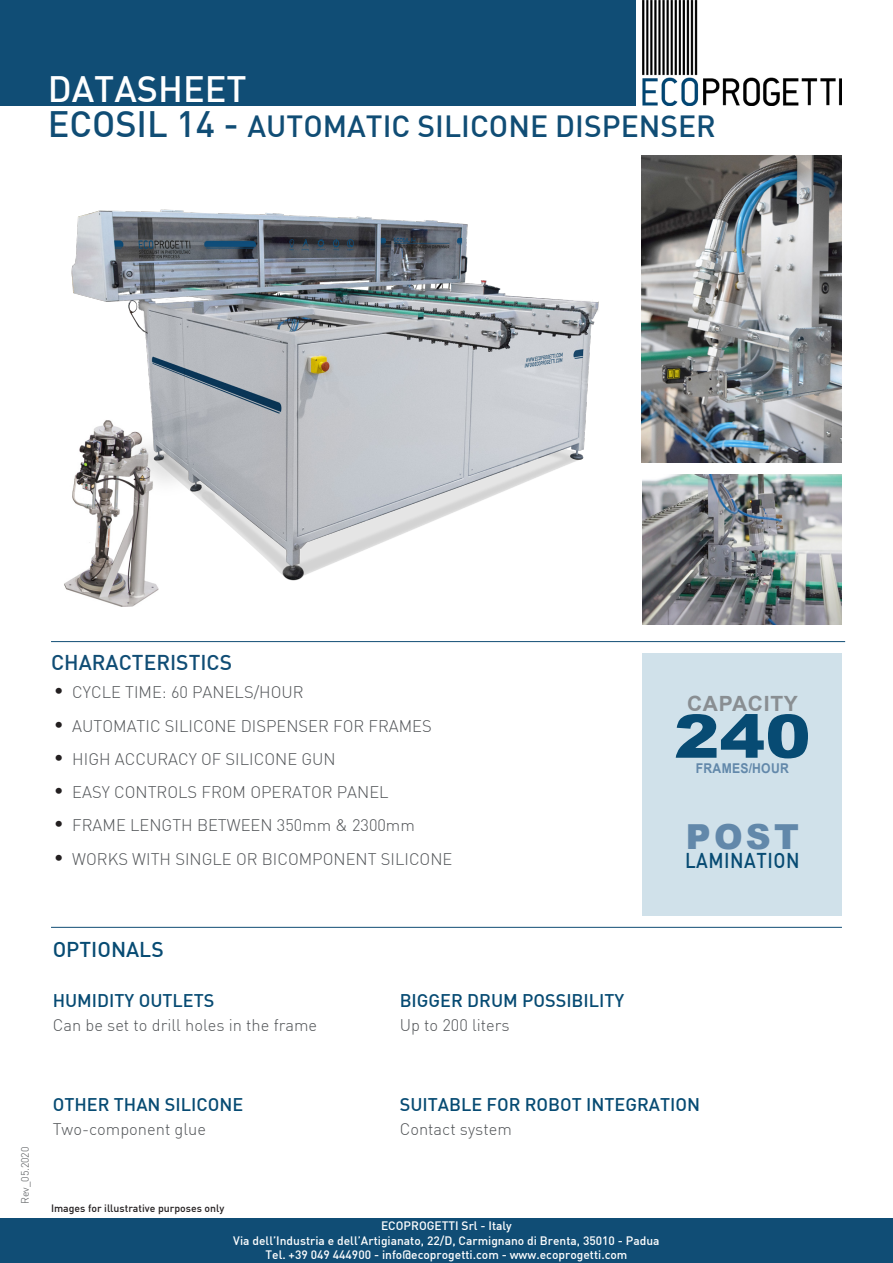
<style>
.page{position:relative;width:893px;height:1263px;background:#fff}
.page>*{position:absolute;margin:0;border:0;box-sizing:border-box;transform-origin:0 0}
.t1{font:900 60px "Arial";color:#074b73;scale:1.14 1}
.t2{font:500 36px "DIN";color:#fff}
.t3{font:900 34.5px "Arial";color:#6288aa}
.t4{font:500 30px "DIN";color:#104d75}
.t5{font:500 21px "DIN";color:#104d75}
.t6{font:500 21px "DIN";letter-spacing:.03em;color:#074b73;scale:.89 1}
.t7{font:500 21px "DIN";color:#074b73}
.t8{font:700 21px "Arial";letter-spacing:.035em;color:#898e92}
.t9{font:500 18px "DIN";color:#074b73}
.El_Num_carateristich{font:300 16.5px "DIN";color:#515457}
.t10{font:700 13.5px "Arial";letter-spacing:.025em;color:#6288aa;scale:.9 1}
.t11{font:500 12px "DIN";color:#fff}
.t12{font:500 10.5px "DIN";color:#231f20}
.t13{font:300 10.5px "DIN";color:#515457}
.s1{font-size:36px}
.s2{font-family:"Arial";font-weight:700;font-size:21px;color:#231f20}
</style>
<div class="page">
<div style="left:643px;top:653px;width:199px;height:263px;background:#d0e1ea"></div>
<div style="left:0;top:0;width:636px;height:105px;background:#104d75"></div>
<div style="left:0;top:1218px;width:893px;height:45px;background:#104d75"></div>
<img style="left:643px;top:0;width:199px;height:105px">
<hr style="left:51px;top:927px;width:791px;height:1px;background:#104d75">
<hr style="left:51px;top:641px;width:794px;height:1px;background:#104d75">
<img style="left:643px;top:474px;width:199px;height:150px">
<img style="left:642px;top:155px;width:199px;height:308px">
<img style="left:64px;top:209px;width:535px;height:398px">
<p class="t2" style="left:48px;top:66px;width:200px">DATASHEET</p>
<p class="t4" style="left:48px;top:107px;width:669px"><span class="s1">ECOSIL 14 -</span> AUTOMATIC SILICONE DISPENSER</p>
<p class="t5" style="left:51px;top:649px;width:183px">CHARACTERISTICS</p>
<p class="El_Num_carateristich" style="left:55px;top:682px;width:250px"><span class="s2">•</span> CYCLE TIME: 60 PANELS/HOUR</p>
<p class="El_Num_carateristich" style="left:55px;top:715px;width:378px"><span class="s2">•</span> AUTOMATIC SILICONE DISPENSER FOR FRAMES</p>
<p class="El_Num_carateristich" style="left:55px;top:749px;width:282px"><span class="s2">•</span> HIGH ACCURACY OF SILICONE GUN</p>
<p class="El_Num_carateristich" style="left:55px;top:782px;width:335px"><span class="s2">•</span> EASY CONTROLS FROM OPERATOR PANEL</p>
<p class="El_Num_carateristich" style="left:55px;top:815px;width:361px"><span class="s2">•</span> FRAME LENGTH BETWEEN 350mm &amp; 2300mm</p>
<p class="El_Num_carateristich" style="left:55px;top:849px;width:399px"><span class="s2">•</span> WORKS WITH SINGLE OR BICOMPONENT SILICONE</p>
<p class="t8" style="left:687px;top:688px;width:112px">CAPACITY</p>
<p class="t1" style="left:674px;top:693px;width:122px">240</p>
<p class="t10" style="left:696px;top:758px;width:105px">FRAMES/HOUR</p>
<p class="t3" style="left:686px;top:811px;width:115px">POST</p>
<p class="t6" style="left:685px;top:847px;width:130px">LAMINATION</p>
<p class="t7" style="left:53px;top:936px;width:113px">OPTIONALS</p>
<p class="t9" style="left:53px;top:989px;width:163px">HUMIDITY OUTLETS</p>
<p class="El_Num_carateristich" style="left:53px;top:1014px;width:266px">Can be set to drill holes in the frame</p>
<p class="t9" style="left:400px;top:989px;width:226px">BIGGER DRUM POSSIBILITY</p>
<p class="El_Num_carateristich" style="left:400px;top:1014px;width:112px">Up to 200 liters</p>
<p class="t13" style="left:19px;top:1204px;width:59px;rotate:-90deg">Rev_05.2020</p>
<p class="t9" style="left:53px;top:1093px;width:192px">OTHER THAN SILICONE</p>
<p class="El_Num_carateristich" style="left:53px;top:1118px;width:155px">Two-component glue</p>
<p class="t12" style="left:51px;top:1201px;width:175px">Images for illustrative purposes only</p>
<p class="t9" style="left:400px;top:1093px;width:302px">SUITABLE FOR ROBOT INTEGRATION</p>
<p class="El_Num_carateristich" style="left:400px;top:1118px;width:114px">Contact system</p>
<p class="t11" style="left:381px;top:1218px;width:132px">ECOPROGETTI Srl - Italy</p>
<p class="t11" style="left:233px;top:1232px;width:428px">Via dell’Industria e dell’Artigianato, 22/D, Carmignano di Brenta, 35010 - Padua</p>
<p class="t11" style="left:265px;top:1247px;width:363px">Tel. +39 049 444900 - info@ecoprogetti.com - www.ecoprogetti.com</p>
</div>
